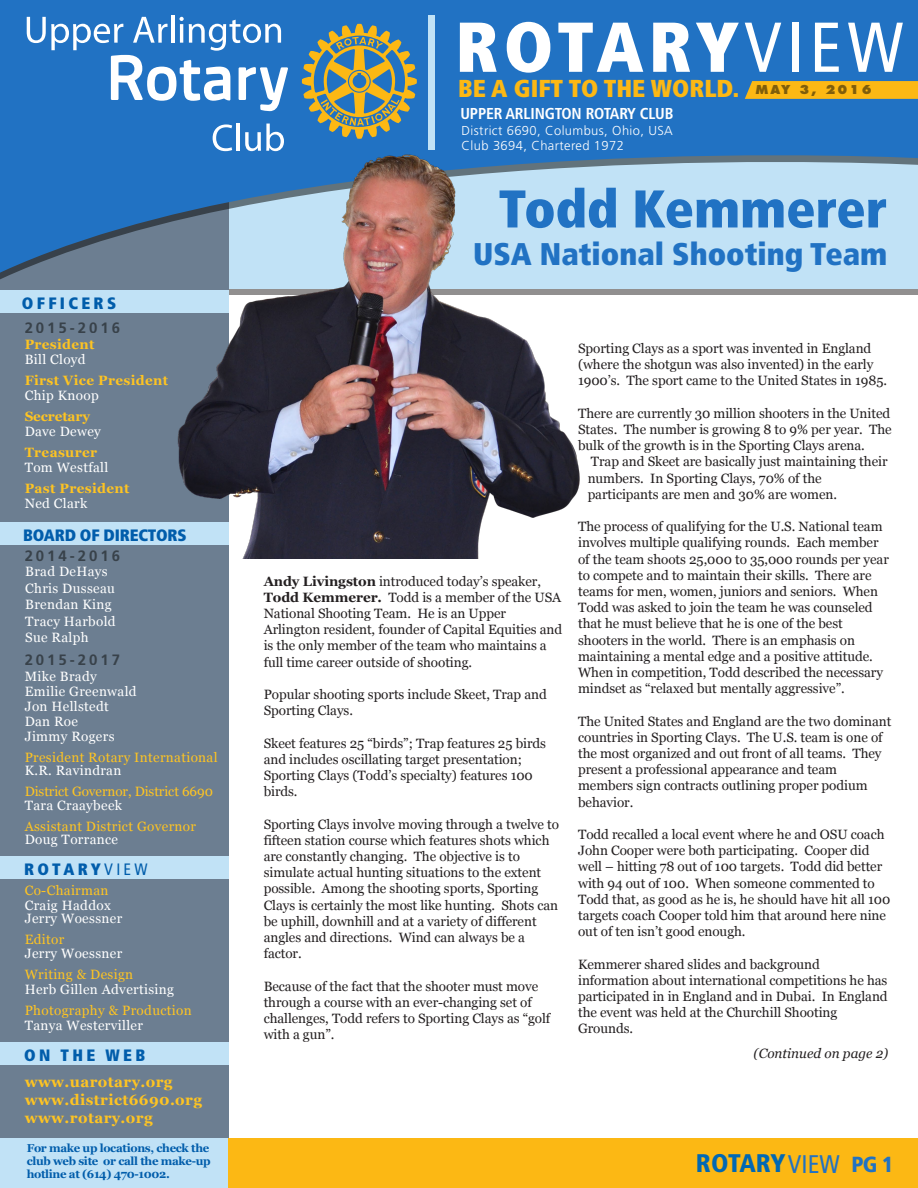
<style>
.page{position:relative;width:918px;height:1188px;background:#fff}
.page>*{position:absolute;margin:0;border:0;box-sizing:border-box;transform-origin:0 0}
.t1{font:900 condensed 70.5px "Frutiger";letter-spacing:.055em;color:#fff}
.t2{font:900 condensed 53.1px "Frutiger";color:#2172c3}
.t3{font:900 condensed 31.35px "Frutiger";color:#2172c3}
.t4{font:700 25.65px "Futura";color:#0168b3}
.t5{font:900 condensed 25.5px "Frutiger";letter-spacing:-.02em;color:#0168b3}
.t6{font:900 condensed 24.45px "Frutiger";color:#fcb814}
.t7{font:900 condensed 16.5px "Frutiger";letter-spacing:.18em;color:#015dab}
.t8{font:900 condensed 16.5px "Frutiger";letter-spacing:-.01em;color:#015dab}
.t9{font:900 condensed 16.5px "Frutiger";letter-spacing:.2em;color:#015dab}
.t10{font:700 condensed 15.75px "Frutiger";letter-spacing:-.01em;color:#fff}
.t11{font:700 15px/18px "Georgia";letter-spacing:.025em;color:#fec422}
.t12{font:700 15px "Frutiger";letter-spacing:.2em;color:#040503}
.t13{font:13.5px/16.2px "Georgia";letter-spacing:-.005em;color:#231f20}
.t14{font:13.5px/16.5px "Georgia";letter-spacing:.025em;color:#fff}
.t15{font:13.5px "Georgia";letter-spacing:.025em;color:#fec422}
.t16{font:700 13.5px "Georgia";letter-spacing:.025em;color:#fec422}
.t17{font:13.5px "Georgia";letter-spacing:-.005em;color:#fec422}
.t18{font:italic 13.5px "Georgia";color:#231f20}
.t19{font:700 13.5px "Georgia";letter-spacing:-.01em;color:#fec422}
.t20{font:300 12.9px/15.6px "Frutiger";letter-spacing:.03em;color:#fff}
.t21{font:800 12px "Futura";letter-spacing:.17em;color:#040503}
.t22{font:700 11.4px/12.9px "Georgia";letter-spacing:-.03em;color:#015dab;text-align:justify}
.s1{font-weight:400}
.s2{font-weight:700}
.s3{font-weight:400;color:#2172c3}
.s4{font-size:21.9px;color:#2172c3}
</style>
<div class="page">
<svg style="left:228px;top:168px;width:690px;height:127px;background:#afc2cf"></svg>
<div style="left:0;top:160px;width:229px;height:979px;background:#6c7e91"></div>
<div style="left:0;top:1138px;width:229px;height:50px;background:#c1e2f6"></div>
<div style="left:0;top:290px;width:229px;height:23px;background:#c1e2f6"></div>
<div style="left:0;top:856px;width:229px;height:23px;background:#c1e2f6"></div>
<div style="left:0;top:1042px;width:229px;height:23px;background:#c1e2f6"></div>
<div style="left:0;top:522px;width:229px;height:23px;background:#c1e2f6"></div>
<svg style="left:0;top:0;width:918px;height:279px;background:#4b8dcb"></svg>
<svg style="left:745px;top:81px;width:173px;height:18px;background:#f5b519"></svg>
<svg style="left:302px;top:24px;width:115px;height:115px;background:#768d7e"></svg>
<hr style="left:171px;top:15px;width:3px;height:28px;background:#fff">
<svg style="left:27px;top:17px;width:261px;height:94px"></svg>
<svg style="left:213px;top:124px;width:19px;height:27px"></svg>
<hr style="left:236px;top:124px;width:4px;height:27px;background:#fff">
<svg style="left:245px;top:124px;width:39px;height:27px"></svg>
<div style="left:428px;top:15px;width:7px;height:135px;background:#c1e2f6"></div>
<div style="left:228px;top:1138px;width:690px;height:50px;background:#fcb814"></div>
<img style="left:168px;top:152px;width:416px;height:406px">
<p class="t9" style="left:22px;top:293px;width:96px">OFFICERS</p>
<p class="t12" style="left:24px;top:319px;width:97px">2015-2016</p>
<p class="t16" style="left:25px;top:334px;width:71px">President</p>
<p class="t14" style="left:25px;top:351px;width:62px">Bill Cloyd</p>
<p class="t16" style="left:25px;top:370px;width:145px">First Vice President</p>
<p class="t14" style="left:25px;top:387px;width:76px">Chip Knoop</p>
<p class="t19" style="left:25px;top:406px;width:67px">Secretary</p>
<p class="t14" style="left:25px;top:423px;width:78px">Dave Dewey</p>
<p class="t16" style="left:25px;top:442px;width:74px">Treasurer</p>
<p class="t14" style="left:25px;top:459px;width:85px">Tom Westfall</p>
<p class="t16" style="left:25px;top:478px;width:106px">Past President</p>
<p class="t14" style="left:25px;top:495px;width:64px">Ned Clark</p>
<p class="t8" style="left:23px;top:525px;width:165px">BOARD OF DIRECTORS</p>
<p class="t12" style="left:24px;top:547px;width:97px">2014-2016</p>
<p class="t14" style="left:25px;top:563px;width:92px">Brad DeHays<br>Chris Dusseau<br>Brendan King<br>Tracy Harbold<br>Sue Ralph</p>
<p class="t12" style="left:24px;top:651px;width:97px">2015-2017</p>
<p class="t14" style="left:25px;top:668px;width:114px;line-height:15px">Mike Brady<br>Emilie Greenwald<br>Jon Hellstedt<br>Dan Roe<br>Jimmy Rogers</p>
<p class="t15" style="left:25px;top:747px;width:194px">President Rotary International</p>
<p class="t14" style="left:25px;top:762px;width:98px">K.R. Ravindran</p>
<p class="t17" style="left:25px;top:782px;width:190px">District Governor, District 6690</p>
<p class="t14" style="left:25px;top:796px;width:99px">Tara Craaybeek</p>
<p class="t15" style="left:25px;top:816px;width:173px">Assistant District Governor</p>
<p class="t14" style="left:25px;top:831px;width:95px">Doug Torrance</p>
<p class="t7" style="left:24px;top:859px;width:125px">ROTARY<span class="s1">VIEW</span></p>
<p class="t15" style="left:25px;top:880px;width:85px">Co-Chairman</p>
<p class="t14" style="left:25px;top:898px;width:99px;line-height:13.5px">Craig Haddox<br>Jerry Woessner</p>
<p class="t15" style="left:25px;top:930px;width:41px">Editor</p>
<p class="t14" style="left:25px;top:944px;width:99px">Jerry Woessner</p>
<p class="t15" style="left:25px;top:964px;width:110px">Writing &amp; Design</p>
<p class="t14" style="left:25px;top:980px;width:151px">Herb Gillen Advertising</p>
<p class="t15" style="left:25px;top:1000px;width:169px">Photography &amp; Production</p>
<p class="t14" style="left:25px;top:1016px;width:120px">Tanya Westerviller</p>
<p class="t7" style="left:24px;top:1045px;width:123px">ON THE WEB</p>
<p class="t11" style="left:25px;top:1072px;width:179px">www.uarotary.org www.district6690.org www.rotary.org</p>
<p class="t22" style="left:27px;top:1141px;width:185px">For make up locations, check the club web site or call the make-up hotline at (614) 470-1002.</p>
<h1 class="t1" style="left:455px;top:4px;width:450px">ROTARY<span class="s1">VIEW</span></h1>
<p class="t21" style="left:755px;top:82px;width:118px">MAY 3, 2016</p>
<h3 class="t6" style="left:458px;top:73px;width:282px">BE A GIFT TO THE WORLD.</h3>
<p class="t20" style="left:462px;top:123px;width:213px">District 6690, Columbus, Ohio, USA<br>Club 3694, Chartered 1972</p>
<p class="t10" style="left:460px;top:104px;width:215px">UPPER ARLINGTON ROTARY CLUB</p>
<h2 class="t2" style="left:499px;top:177px;width:390px">Todd Kemmerer</h2>
<h3 class="t3" style="left:473px;top:235px;width:416px">USA National Shooting Team</h3>
<p class="t13" style="left:264px;top:572px;width:300px"><span class="s2">Andy Livingston</span> introduced today’s speaker, <span class="s2">Todd Kemmerer.</span> Todd is a member of the USA National Shooting Team. He is an Upper Arlington resident, founder of Capital Equities and is the only member of the team who maintains a full time career outside of shooting.</p>
<p class="t13" style="left:264px;top:686px;width:285px">Popular shooting sports include Skeet, Trap and<br>Sporting Clays.</p>
<p class="t13" style="left:264px;top:734px;width:284px">Skeet features 25 “birds”; Trap features 25 birds and includes oscillating target presentation; Sporting Clays (Todd’s specialty) features 100 birds.</p>
<p class="t13" style="left:264px;top:815px;width:297px">Sporting Clays involve moving through a twelve to fifteen station course which features shots which are constantly changing. The objective is to simulate actual hunting situations to the extent possible. Among the shooting sports, Sporting Clays is certainly the most like hunting. Shots can be uphill, downhill and at a variety of different angles and directions. Wind can always be a factor.</p>
<p class="t13" style="left:264px;top:977px;width:288px">Because of the fact that the shooter must move through a course with an ever-changing set of challenges, Todd refers to Sporting Clays as “golf with a gun”.</p>
<p class="t13" style="left:578px;top:340px;width:310px">Sporting Clays as a sport was invented in England (where the shotgun was also invented) in the early<br>1900’s. The sport came to the United States in 1985.</p>
<p class="t13" style="left:578px;top:404px;width:315px;text-align:justify">There are currently 30 million shooters in the United States. The number is growing 8 to 9% per year. The bulk of the growth is in the Sporting Clays arena.</p>
<p class="t13" style="left:588px;top:453px;width:301px">Trap and Skeet are basically just maintaining their numbers. In Sporting Clays, 70% of the participants are men and 30% are women.</p>
<p class="t13" style="left:578px;top:518px;width:312px">The process of qualifying for the U.S. National team involves multiple qualifying rounds. Each member of the team shoots 25,000 to 35,000 rounds per year to compete and to maintain their skills. There are teams for men, women, juniors and seniors. When Todd was asked to join the team he was counseled that he must believe that he is one of the best shooters in the world. There is an emphasis on maintaining a mental edge and a positive attitude.<br>When in competition, Todd described the necessary mindset as “relaxed but mentally aggressive”.</p>
<p class="t13" style="left:578px;top:712px;width:315px">The United States and England are the two dominant countries in Sporting Clays. The U.S. team is one of the most organized and out front of all teams. They present a professional appearance and team members sign contracts outlining proper podium behavior.</p>
<p class="t13" style="left:578px;top:826px;width:314px">Todd recalled a local event where he and OSU coach John Cooper were both participating. Cooper did well – hitting 78 out of 100 targets. Todd did better with 94 out of 100. When someone commented to Todd that, as good as he is, he should have hit all 100 targets coach Cooper told him that around here nine out of ten isn’t good enough.</p>
<p class="t13" style="left:578px;top:955px;width:311px">Kemmerer shared slides and background information about international competitions he has participated in in England and in Dubai. In England the event was held at the Churchill Shooting Grounds.</p>
<p class="t18" style="left:754px;top:1044px;width:136px">(Continued on page 2)</p>
<h3 class="t4" style="left:685px;top:1145px;width:91px">Rotary</h3>
<h3 class="t5" style="left:696px;top:1148px;width:199px">ROTARY<span class="s3">VIEW</span> <span class="s4">PG 1</span></h3>
</div>
